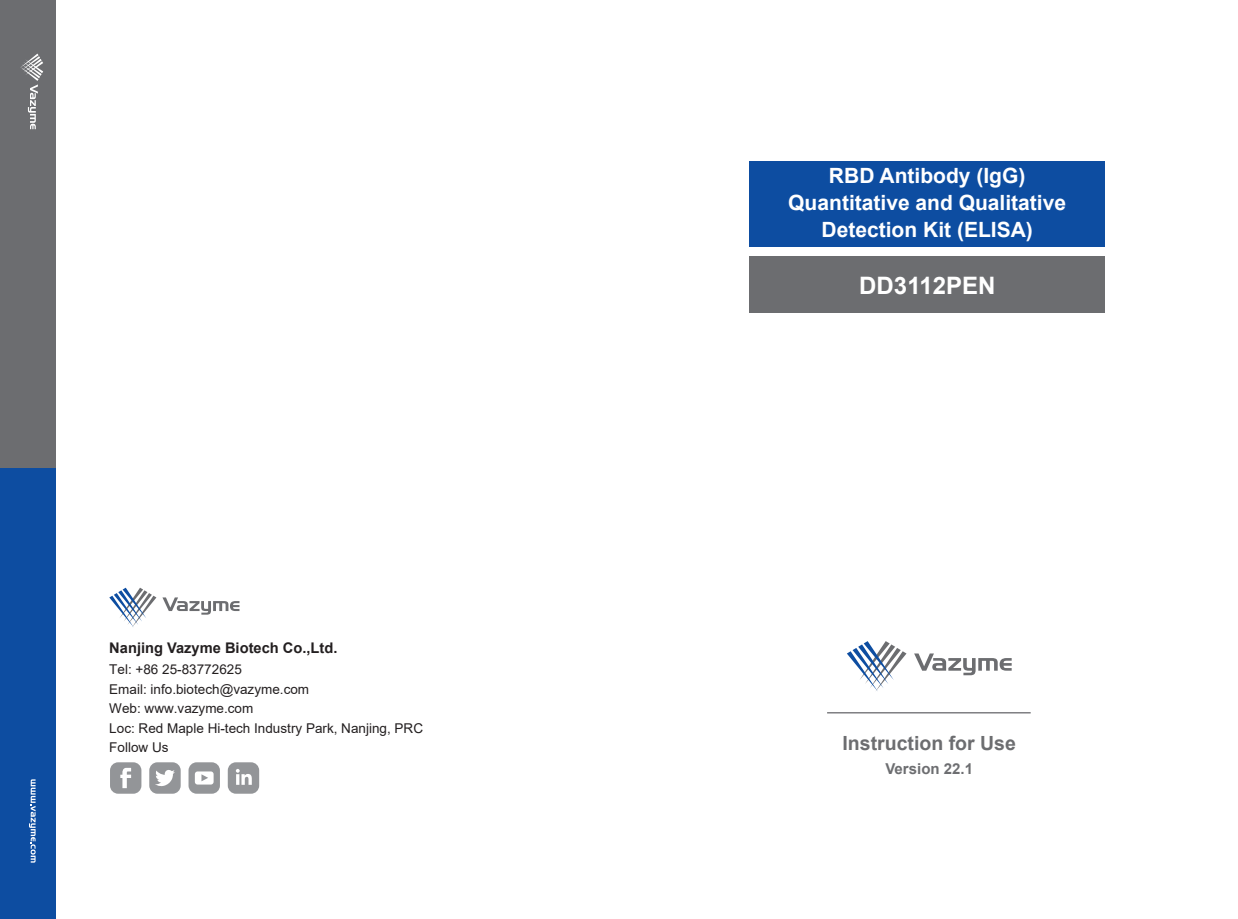
<style>
.page{position:relative;width:1238px;height:919px;background:#fff}
.page>*{position:absolute;margin:0;border:0;box-sizing:border-box;transform-origin:0 0}
.t1{font:700 24px "Arial";color:#fff}
.t2{font:700 21px/27px "Arial";color:#fff;text-align:center}
.t3{font:700 19.5px "Arial";color:#6c6d70}
.t4{font:700 15px "Arial";color:#6d6e71}
.t5{font:700 14.7px "Arial";color:#231f20}
.t6{font:13.5px/19.5px "Arial";color:#231f20}
</style>
<div class="page">
<div style="left:749px;top:256px;width:355px;height:56px;background:#6c6d70"></div>
<div style="left:749px;top:161px;width:355px;height:85px;background:#0d4da1"></div>
<svg style="left:847px;top:641px;width:59px;height:50px"></svg>
<svg style="left:914px;top:653px;width:97px;height:22px"></svg>
<svg style="left:109px;top:587px;width:47px;height:40px"></svg>
<svg style="left:162px;top:597px;width:77px;height:17px"></svg>
<div style="left:110px;top:762px;width:31px;height:31px;background:#939598;border-radius:8px"></div>
<div style="left:149px;top:762px;width:32px;height:31px;background:#939598;border-radius:8px"></div>
<div style="left:188px;top:762px;width:32px;height:31px;background:#939598;border-radius:8px"></div>
<div style="left:228px;top:762px;width:31px;height:31px;background:#939598;border-radius:8px"></div>
<svg style="left:120px;top:767px;width:11px;height:21px"></svg>
<svg style="left:155px;top:770px;width:20px;height:16px"></svg>
<svg style="left:195px;top:771px;width:18px;height:13px"></svg>
<svg style="left:236px;top:769px;width:16px;height:15px"></svg>
<div style="left:0;top:0;width:55px;height:468px;background:#6c6d70"></div>
<div style="left:0;top:467px;width:55px;height:451px;background:#0d4da1"></div>
<svg style="left:29px;top:779px;width:7px;height:83px"></svg>
<svg style="left:20px;top:54px;width:23px;height:75px"></svg>
<p class="t5" style="left:109px;top:637px;width:230px">Nanjing Vazyme Biotech Co.,Ltd.</p>
<p class="t6" style="left:109px;top:659px;width:315px">Tel: +86 25-83772625<br>Email: info.biotech@vazyme.com<br>Web: www.vazyme.com<br>Loc: Red Maple Hi-tech Industry Park, Nanjing, PRC<br>Follow Us</p>
<h2 class="t2" style="left:788px;top:162px;width:279px">RBD Antibody (IgG)<br>Quantitative and Qualitative<br>Detection Kit (ELISA)</h2>
<h1 class="t1" style="left:859px;top:269px;width:138px">DD3112PEN</h1>
<h3 class="t3" style="left:842px;top:729px;width:175px">Instruction for Use</h3>
<p class="t4" style="left:885px;top:758px;width:89px">Version 22.1</p>
</div>
